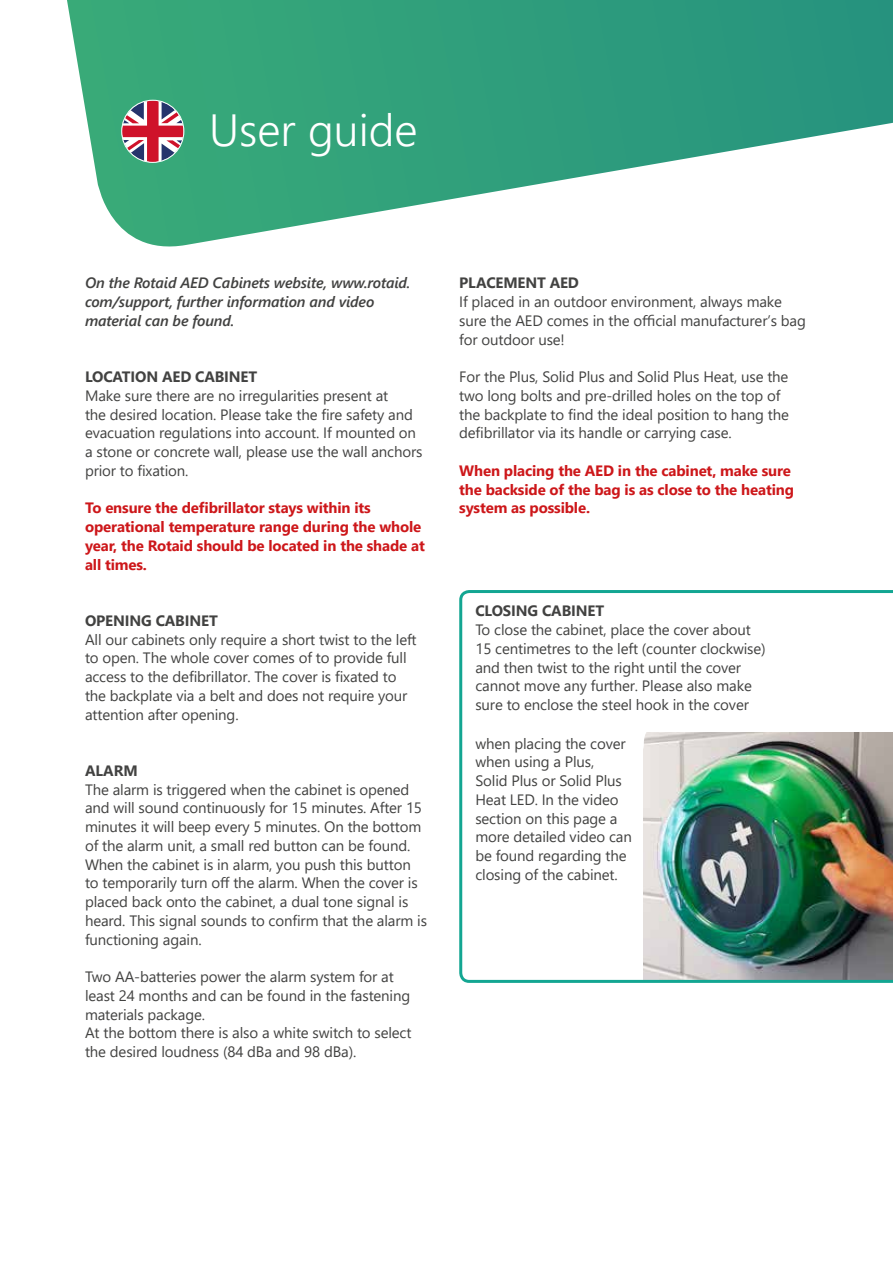
<style>
.page{position:relative;width:893px;height:1263px;background:#fff}
.page>*{position:absolute;margin:0;border:0;box-sizing:border-box;transform-origin:0 0}
.t1{font:300 45px "Segoe UI";color:#fff}
.t2{font:15px/18.8px "Segoe UI";letter-spacing:-.01em;color:#424241}
.t3{font:700 15px/18.8px "Segoe UI";letter-spacing:-.01em;color:#cd171a}
.t4{font:italic 600 15px/18.8px "Segoe UI";letter-spacing:-.01em;color:#424241}
.t5{font:700 15px "Segoe UI";letter-spacing:-.01em;color:#424241}
</style>
<div class="page">
<svg style="left:67px;top:0;width:826px;height:247px"></svg>
<img style="left:459px;top:590px;width:434px;height:393px">
<svg style="left:627px;top:704px;width:39px;height:61px"></svg>
<svg style="left:122px;top:101px;width:62px;height:61px"></svg>
<div style="left:121px;top:100px;width:63px;height:63px;border:1px solid #fff;border-radius:50%"></div>
<h1 class="t1" style="left:209px;top:88px;width:210px">User guide</h1>
<p class="t4" style="left:85px;top:271px;width:327px">On the Rotaid AED Cabinets website, www.rotaid. com/support, further information and video material can be found.</p>
<p class="t5" style="left:85px;top:363px;width:174px">LOCATION AED CABINET</p>
<p class="t2" style="left:85px;top:385px;width:339px">Make sure there are no irregularities present at<br>the desired location. Please take the fire safety and evacuation regulations into account. If mounted on a stone or concrete wall, please use the wall anchors prior to fixation.</p>
<p class="t3" style="left:85px;top:497px;width:341px">To ensure the defibrillator stays within its operational temperature range during the whole year, the Rotaid should be located in the shade at all times.</p>
<p class="t5" style="left:85px;top:606px;width:134px">OPENING CABINET</p>
<p class="t2" style="left:85px;top:629px;width:333px">All our cabinets only require a short twist to the left to open. The whole cover comes of to provide full access to the defibrillator. The cover is fixated to the backplate via a belt and does not require your attention after opening.</p>
<p class="t5" style="left:85px;top:756px;width:54px">ALARM</p>
<p class="t2" style="left:85px;top:779px;width:343px">The alarm is triggered when the cabinet is opened and will sound continuously for 15 minutes. After 15 minutes it will beep every 5 minutes. On the bottom of the alarm unit, a small red button can be found.<br>When the cabinet is in alarm, you push this button to temporarily turn off the alarm. When the cover is placed back onto the cabinet, a dual tone signal is heard. This signal sounds to confirm that the alarm is functioning again.</p>
<p class="t2" style="left:85px;top:966px;width:328px">Two AA-batteries power the alarm system for at least 24 months and can be found in the fastening materials package.<br>At the bottom there is also a white switch to select the desired loudness (84 dBa and 98 dBa).</p>
<p class="t5" style="left:459px;top:269px;width:121px">PLACEMENT AED</p>
<p class="t2" style="left:459px;top:291px;width:348px">If placed in an outdoor environment, always make sure the AED comes in the official manufacturer’s bag for outdoor use!</p>
<p class="t2" style="left:459px;top:366px;width:331px">For the Plus, Solid Plus and Solid Plus Heat, use the two long bolts and pre-drilled holes on the top of the backplate to find the ideal position to hang the defibrillator via its handle or carrying case.</p>
<p class="t3" style="left:459px;top:460px;width:336px">When placing the AED in the cabinet, make sure the backside of the bag is as close to the heating system as possible.</p>
<p class="t5" style="left:475px;top:597px;width:130px">CLOSING CABINET</p>
<p class="t2" style="left:475px;top:619px;width:292px">To close the cabinet, place the cover about 15 centimetres to the left (counter clockwise) and then twist to the right until the cover cannot move any further. Please also make sure to enclose the steel hook in the cover</p>
<p class="t2" style="left:475px;top:733px;width:158px">when placing the cover when using a Plus,<br>Solid Plus or Solid Plus<br>Heat LED. In the video section on this page a more detailed video can be found regarding the closing of the cabinet.</p>
</div>
